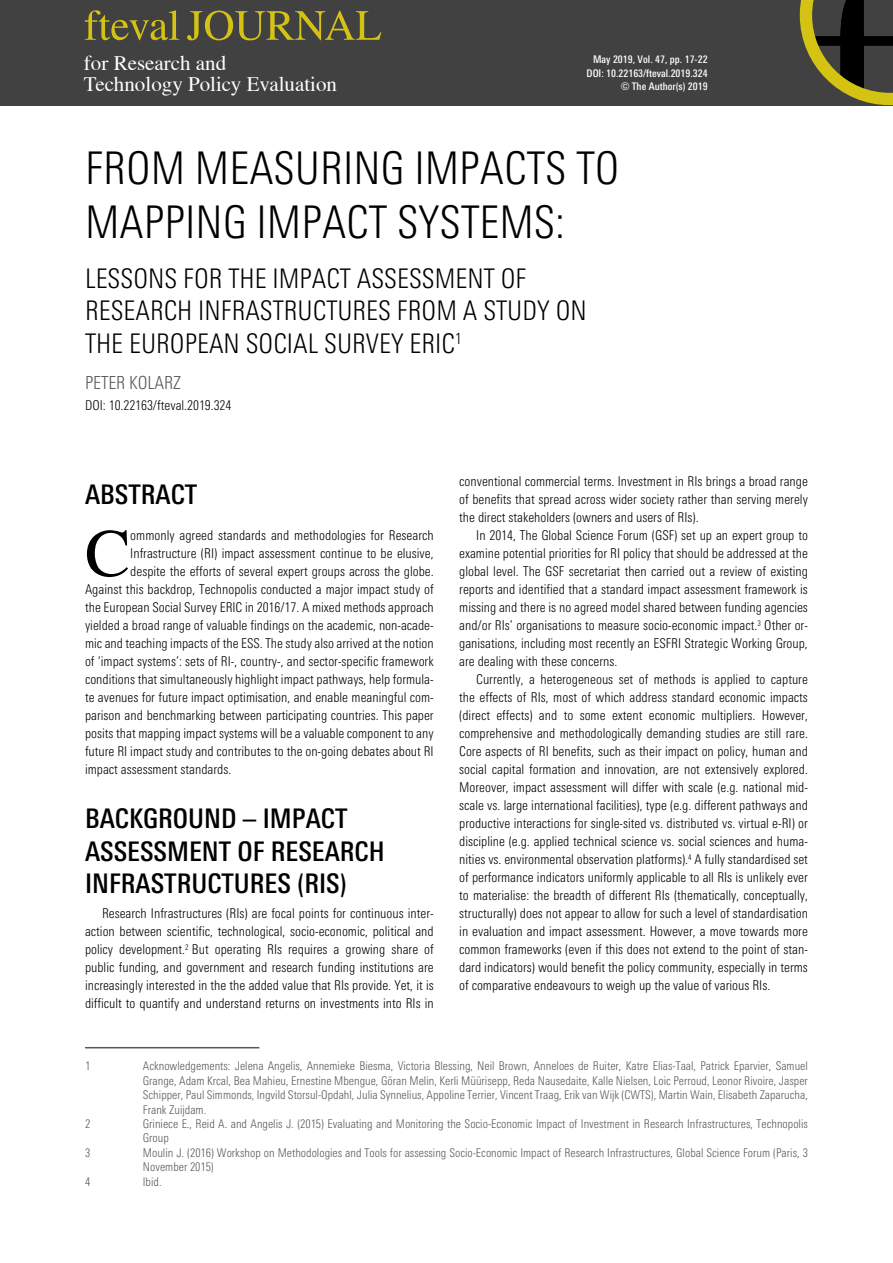
<style>
.page{position:relative;width:893px;height:1263px;background:#fff}
.page>*{position:absolute;margin:0;border:0;box-sizing:border-box;transform-origin:0 0}
.t1{font:67.8px "Nimbus Roman No 9 L";color:#000}
.t2{font:300 condensed 45px "Linotype Univers";color:#000}
.t3{font:300 condensed 27px "Linotype Univers";color:#000}
.t4{font:500 condensed 27px/32.4px "Linotype Univers";color:#000}
.t5{font:21px/21px "Nimbus Roman No 9 L";color:#fff}
.t6{font:300 condensed 18px "Linotype Univers";color:#575756}
.t7{font:300 condensed 13.5px/18px "Linotype Univers";color:#000;text-align:justify}
.t8{font:300 condensed 12px/14.4px "Linotype Univers";color:#575756}
.t9{font:500 condensed 10.5px/13.5px "Linotype Univers";color:#fff;text-align:right}
</style>
<div class="page">
<hr style="left:85px;top:1047px;width:174px;height:1px;background:#575756">
<div style="left:0;top:0;width:893px;height:105px;background:#424142"></div>
<svg style="left:187px;top:11px;width:194px;height:29px"></svg>
<svg style="left:85px;top:10px;width:94px;height:30px"></svg>
<svg style="left:800px;top:0;width:93px;height:105px"></svg>
<h3 class="t5" style="left:84px;top:52px;width:255px">for Research and<br>Technology Policy Evaluation</h3>
<p class="t9" style="left:587px;top:53px;width:122px">MAY 2019, VOL. 47, PP. 17-22<br>DOI : 10.22163/FTEVAL.2019.324 © THE AUTHOR(S) 2019</p>
<h2 class="t2" style="left:85px;top:142px;width:44px">From</h2>
<h2 class="t2" style="left:195px;top:142px;width:25px">meas</h2>
<h2 class="t2" style="left:295px;top:142px;width:142px">uring impacts</h2>
<h2 class="t2" style="left:576px;top:142px;width:21px">to</h2>
<h2 class="t2" style="left:85px;top:196px;width:22px">mappi</h2>
<h2 class="t2" style="left:196px;top:196px;width:84px">ng impact</h2>
<h2 class="t2" style="left:397px;top:196px;width:23px">systems</h2>
<h2 class="t2" style="left:555px;top:196px;width:11px">:</h2>
<h3 class="t3" style="left:85px;top:263px;width:13px">Lesso</h3>
<h3 class="t3" style="left:148px;top:263px;width:139px">nsfor the impact</h3>
<h3 class="t3" style="left:357px;top:263px;width:15px">assessme</h3>
<h3 class="t3" style="left:467px;top:263px;width:46px">nt of</h3>
<h3 class="t3" style="left:85px;top:295px;width:14px">research</h3>
<h3 class="t3" style="left:198px;top:295px;width:36px">infrastr</h3>
<h3 class="t3" style="left:298px;top:295px;width:115px">uctures from</h3>
<h3 class="t3" style="left:463px;top:295px;width:125px">astudy on</h3>
<h3 class="t3" style="left:85px;top:328px;width:86px">the Europea</h3>
<h3 class="t3" style="left:224px;top:328px;width:48px">n Socia</h3>
<h3 class="t3" style="left:308px;top:328px;width:156px">l Survey ERIC<sup>1</sup></h3>
<h3 class="t6" style="left:85px;top:372px;width:17px">Peter</h3>
<h3 class="t6" style="left:129px;top:372px;width:53px">Kolarz</h3>
<p class="t7" style="left:85px;top:396px;width:148px">DOI: 10.22163/fteval.2019.324</p>
<h3 class="t4" style="left:85px;top:478px;width:114px">ABSTRACT</h3>
<h1 class="t1" style="left:85px;top:513px;width:47px">C</h1>
<p class="t7" style="left:130px;top:526px;width:305px">ommonly agreed standards and methodologies for Research</p>
<p class="t7" style="left:130px;top:544px;width:305px">Infrastructure (RI) impact assessment continue to be elusive,</p>
<p class="t7" style="left:130px;top:562px;width:305px">despite the efforts of several expert groups across the globe.</p>
<p class="t7" style="left:85px;top:580px;width:350px">Against this backdrop, Technopolis conducted a major impact study of</p>
<p class="t7" style="left:85px;top:598px;width:350px">the European Social Survey ERIC in 2016/17. A mixed methods approach</p>
<p class="t7" style="left:85px;top:616px;width:350px">yielded a broad range of valuable findings on the academic, non-acade-</p>
<p class="t7" style="left:85px;top:634px;width:350px">mic and teaching impacts of the ESS. The study also arrived at the notion</p>
<p class="t7" style="left:85px;top:652px;width:350px">of ‘impact systems’: sets of RI-, country-, and sector-specific framework</p>
<p class="t7" style="left:85px;top:670px;width:350px">conditions that simultaneously highlight impact pathways, help formula-</p>
<p class="t7" style="left:85px;top:688px;width:350px">te avenues for future impact optimisation, and enable meaningful com-</p>
<p class="t7" style="left:85px;top:706px;width:350px">parison and benchmarking between participating countries. This paper</p>
<p class="t7" style="left:85px;top:724px;width:350px">posits that mapping impact systems will be a valuable component to any</p>
<p class="t7" style="left:85px;top:742px;width:350px">future RI impact study and contributes to the on-going debates about RI</p>
<p class="t7" style="left:85px;top:760px;width:148px">impact assessment standards.</p>
<h3 class="t4" style="left:85px;top:802px;width:301px">BACKGROUND – IMPACT<br>ASSESSMENT OF RESEARCH<br>INFRASTRUCTURES (RIS)</h3>
<p class="t7" style="left:85px;top:904px;width:350px;text-indent:17px">Research Infrastructures (RIs) are focal points for continuous inter&shy;action between scientific, technological, socio-economic, political and policy development.<sup>2</sup> But operating RIs requires a growing share of public funding, and government and research funding institutions are increasingly interested in the the added value that RIs provide. Yet, it is difficult to quantify and understand returns on investments into RIs in</p>
<p class="t7" style="left:459px;top:472px;width:350px">conventional commercial terms. Investment in RIs brings a broad range of benefits that spread across wider society rather than serving merely the direct stakeholders (owners and users of RIs).</p>
<p class="t7" style="left:459px;top:526px;width:350px;text-indent:17px">In 2014, The Global Science Forum (GSF) set up an expert group to examine potential priorities for RI policy that should be addressed at the global level. The GSF secretariat then carried out a review of existing reports and identified that a standard impact assessment framework is missing and there is no agreed model shared between funding agencies and/or RIs’ organisations to measure socio-economic impact.<sup>3</sup> Other or&shy;ganisations, including most recently an ESFRI Strategic Working Group, are dealing with these concerns.</p>
<p class="t7" style="left:459px;top:670px;width:350px;text-indent:17px">Currently, a heterogeneous set of methods is applied to capture the effects of RIs, most of which address standard economic impacts (direct effects) and to some extent economic multipliers. However, comprehensive and methodologically demanding studies are still rare.<br>Core aspects of RI benefits, such as their impact on policy, human and social capital formation and innovation, are not extensively explored.<br>Moreover, impact assessment will differ with scale (e.g. national mid&shy;scale vs. large international facilities), type (e.g. different pathways and productive interactions for single-sited vs. distributed vs. virtual e-RI) or discipline (e.g. applied technical science vs. social sciences and huma&shy;nities vs. environmental observation platforms).<sup>4</sup> A fully standardised set of performance indicators uniformly applicable to all RIs is unlikely ever to materialise: the breadth of different RIs (thematically, conceptually, structurally) does not appear to allow for such a level of standardisation in evaluation and impact assessment. However, a move towards more common frameworks (even if this does not extend to the point of stan&shy;dard indicators) would benefit the policy community, especially in terms of comparative endeavours to weigh up the value of various RIs.</p>
<p class="t8" style="left:85px;top:1059px;width:7px">1</p>
<p class="t8" style="left:143px;top:1059px;width:667px;text-align:justify">Acknowledgements: Jelena Angelis, Annemieke Biesma, Victoria Blessing, Neil Brown, Anneloes de Ruiter, Katre Elias-Taal, Patrick Eparvier, Samuel Grange, Adam Krcal, Bea Mahieu, Ernestine Mbengue, Göran Melin, Kerli Müürisepp, Reda Nausedaite, Kalle N ielsen, Loic Perroud, Leonor Rivoire, Jasper Schipper, Paul Simmonds, Ingvild Storsul-Opdahl, Julia Synnelius, Appoline Terrier, Vincent Traag, Erik van Wijk (CWTS), Martin Wain, Elisabeth Zaparucha, Frank Zuijdam.</p>
<p class="t8" style="left:85px;top:1116px;width:7px">2</p>
<p class="t8" style="left:143px;top:1116px;width:667px">Griniece E., Reid A. and Angelis J. (2015) Evaluating and Monitoring the Socio-Economic Impact of Investment in Research Infrastructures, Technopolis<br>Group</p>
<p class="t8" style="left:85px;top:1145px;width:7px">3</p>
<p class="t8" style="left:143px;top:1145px;width:667px">Moulin J. (2016) Workshop on Methodologies and Tools for assessing Socio-Economic Impact of Research Infrastructures, Global Science Forum (Paris, 3<br>November 2015)</p>
<p class="t8" style="left:85px;top:1174px;width:7px">4</p>
<p class="t8" style="left:143px;top:1174px;width:20px">Ibid.</p>
</div>
